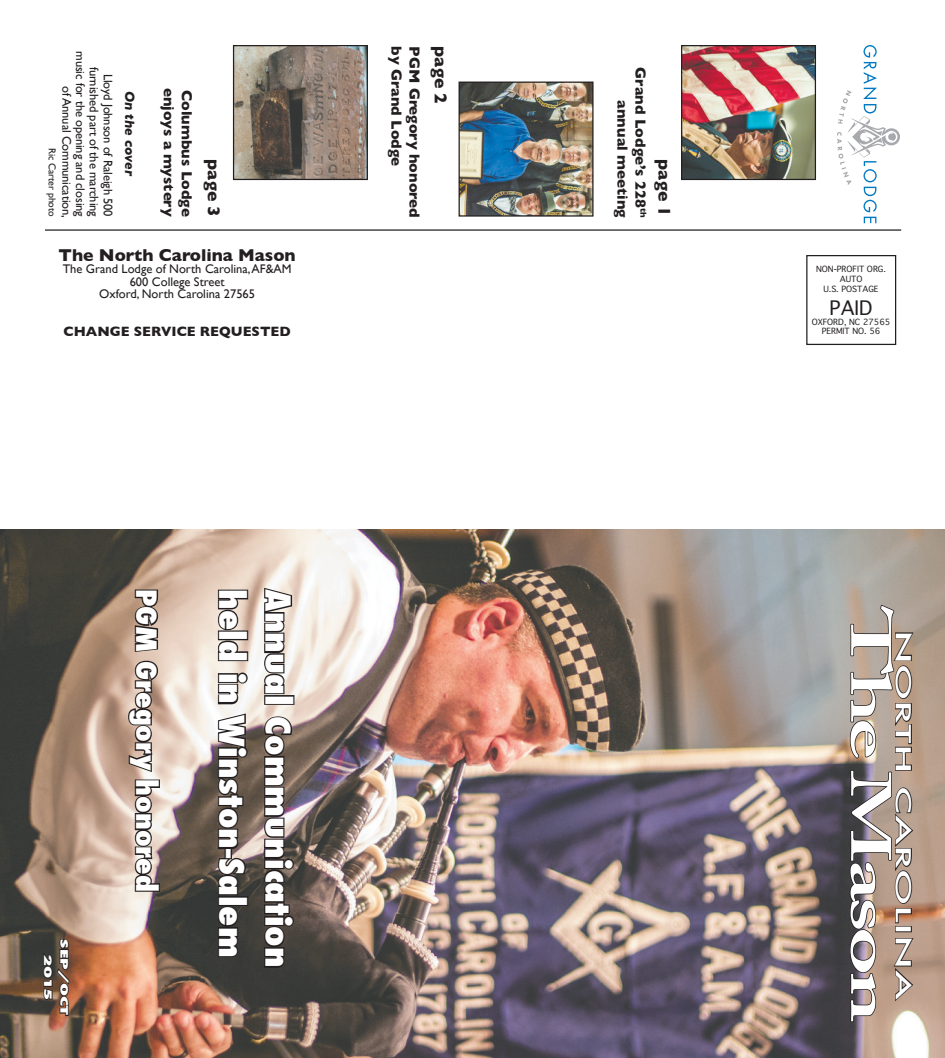
<style>
.page{position:relative;width:945px;height:1058px;background:#fff}
.page>*{position:absolute;margin:0;border:0;box-sizing:border-box;transform-origin:0 0}
.t1{font:600 56.25px "Adobe Caslon Pro";letter-spacing:-.05em;color:#fff;scale:1.68 1}
.t2{font:800 condensed 33.75px "Futura";color:#fff;scale:1.1 1}
.t3{font:800 condensed 27.5px "Futura";color:#fff;scale:1.1 1}
.t4{font:500 20.25px "Futura";color:#fff;scale:2 1}
.t5{font:19.12px "Geneva";color:#231f20}
.t6{font:700 17.5px "Gill Sans";color:#231f20}
.t7{font:700 15px/18px "Gill Sans";color:#231f20;text-align:right}
.t8{font:700 13.75px "Gill Sans";color:#231f20}
.t9{font:italic 700 13.75px "Gill Sans";color:#231f20}
.t10{font:12.5px/13.8px "Gill Sans";letter-spacing:-.01em;color:#231f20;text-align:center}
.t11{font:800 condensed 10.12px/16.2px "Futura";color:#fff;text-align:center;scale:2 1}
.t12{font:10px "Gill Sans";letter-spacing:-.01em;color:#231f20}
.t13{font:8.12px/9.8px "Geneva";color:#231f20;text-align:center}
</style>
<div class="page">
<img style="left:0;top:529px;width:945px;height:529px">
<div style="left:806px;top:255px;width:90px;height:90px;border:1px solid #231f20"></div>
<img style="left:683px;top:47px;width:131px;height:131px">
<div style="left:681px;top:45px;width:135px;height:135px;border:1px solid #231f20"></div>
<img style="left:461px;top:84px;width:131px;height:131px">
<div style="left:459px;top:82px;width:135px;height:135px;border:1px solid #231f20"></div>
<img style="left:235px;top:47px;width:131px;height:131px">
<div style="left:233px;top:45px;width:135px;height:135px;border:1px solid #231f20"></div>
<svg style="left:42px;top:938px;width:28px;height:78px;background:#503e33"></svg>
<svg style="left:118px;top:588px;width:64px;height:65px;background:#af9685"></svg>
<svg style="left:124px;top:659px;width:37px;height:234px;background:#a49287"></svg>
<svg style="left:262px;top:586px;width:48px;height:109px"></svg>
<div style="left:264px;top:695px;width:30px;height:10px;border:2px solid #231f20"></div>
<svg style="left:262px;top:715px;width:33px;height:254px;background:#584f4a"></svg>
<svg style="left:216px;top:588px;width:33px;height:44px"></svg>
<div style="left:218px;top:630px;width:30px;height:10px;border:2px solid #231f20"></div>
<svg style="left:216px;top:639px;width:33px;height:23px"></svg>
<svg style="left:217px;top:671px;width:32px;height:34px"></svg>
<svg style="left:202px;top:712px;width:54px;height:138px;background:#746861"></svg>
<div style="left:225px;top:847px;width:7px;height:12px;border:2px solid #231f20"></div>
<svg style="left:217px;top:856px;width:30px;height:40px"></svg>
<div style="left:218px;top:896px;width:30px;height:10px;border:2px solid #231f20"></div>
<svg style="left:216px;top:904px;width:24px;height:54px"></svg>
<hr style="left:45px;top:229px;width:856px;height:2px;background:#231f20">
<svg style="left:837px;top:45px;width:63px;height:178px"></svg>
<svg style="left:849px;top:604px;width:66px;height:418px;background:#908077"></svg>
<p class="t10" style="left:115px;top:51px;width:168px;text-align:right;rotate:90deg">Lloyd Johnson of Raleigh 500 furnished part of the marching music for the opening and closing of Annual Communication,</p>
<p class="t12" style="left:58px;top:148px;width:70px;rotate:90deg">Ric Carter photo</p>
<p class="t9" style="left:138px;top:91px;width:87px;rotate:90deg">On the cover</p>
<p class="t7" style="left:178px;top:88px;width:131px;rotate:90deg">enjoys a mystery</p>
<p class="t7" style="left:196px;top:90px;width:128px;rotate:90deg">Columbus Lodge</p>
<h3 class="t6" style="left:228px;top:159px;width:59px;rotate:90deg">page 3</h3>
<h3 class="t6" style="left:59px;top:241px;width:239px">The North Carolina Mason</h3>
<p class="t10" style="left:63px;top:263px;width:230px;line-height:12.5px">The Grand Lodge of North Carolina, AF&amp;AM<br>600 College Street<br>Oxford, North Carolina 27565</p>
<p class="t8" style="left:64px;top:320px;width:229px">CHANGE SERVICE REQUESTED</p>
<p class="t7" style="left:406px;top:46px;width:122px;rotate:90deg">by Grand Lodge</p>
<p class="t7" style="left:424px;top:46px;width:173px;rotate:90deg">PGM Gregory honored</p>
<h3 class="t6" style="left:455px;top:46px;width:59px;rotate:90deg">page 2</h3>
<p class="t11" style="left:72px;top:939px;width:39px;rotate:90deg">SEP/OCT<br>2015</p>
<h3 class="t3" style="left:165px;top:589px;width:276px;rotate:90deg">PGM Gregory honored</h3>
<h2 class="t2" style="left:255px;top:589px;width:336px;rotate:90deg">held in Winston-Salem</h2>
<h2 class="t2" style="left:301px;top:589px;width:345px;rotate:90deg">Annual Communication</h2>
<p class="t7" style="left:650px;top:67px;width:152px;rotate:90deg">Grand Lodge’s 228<sup>th </sup>annual meeting</p>
<h3 class="t6" style="left:678px;top:159px;width:59px;rotate:90deg">page 1</h3>
<p class="t13" style="left:816px;top:264px;width:71px">NON-PROFIT ORG.<br>AUTO<br>U.S. POSTAGE</p>
<h3 class="t5" style="left:830px;top:297px;width:44px">PAID</h3>
<p class="t13" style="left:812px;top:317px;width:80px">OXFORD, NC 27565<br>PERMIT NO. 56</p>
<h1 class="t1" style="left:904px;top:606px;width:249px;rotate:90deg">The Mason</h1>
<h3 class="t4" style="left:917px;top:629px;width:186px;rotate:90deg">NORTH CAROLINA</h3>
</div>
